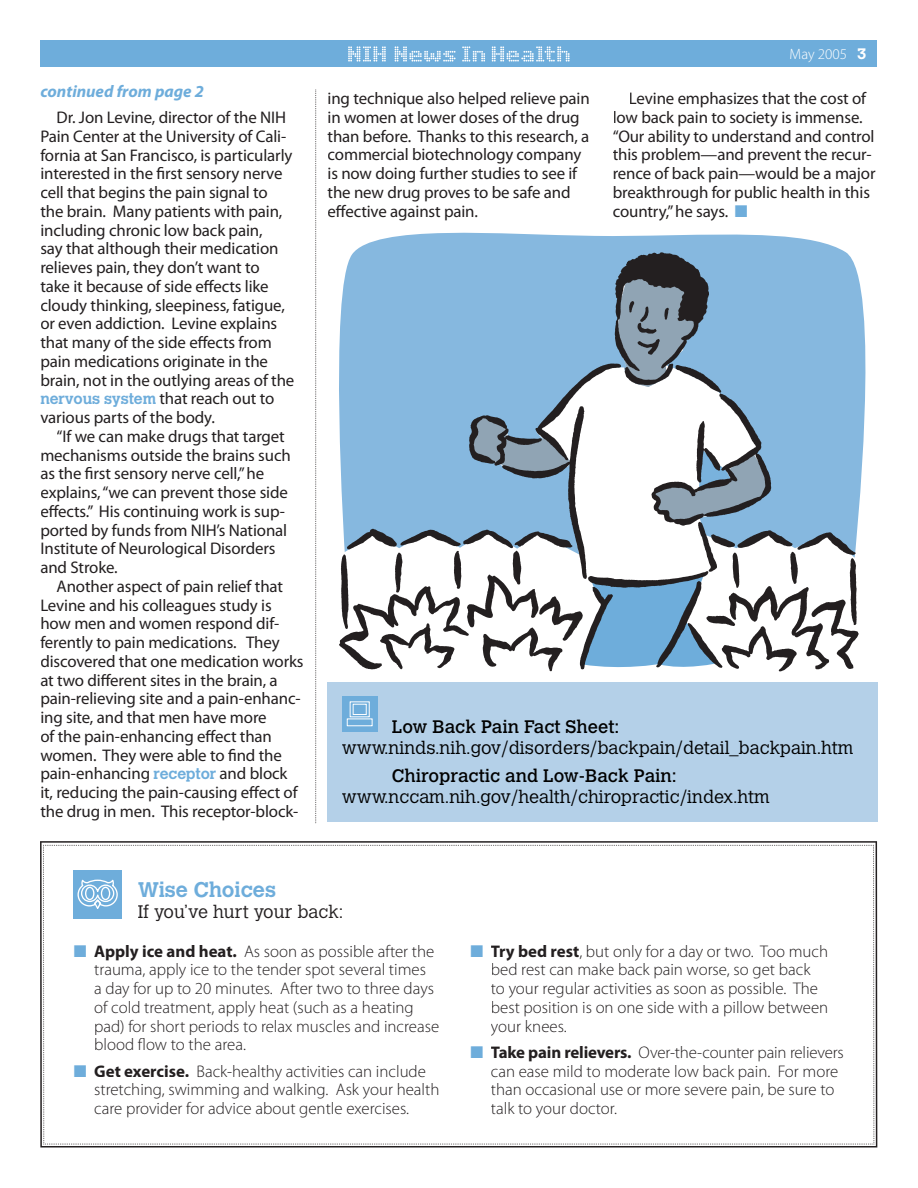
<style>
.page{position:relative;width:918px;height:1188px;background:#fff}
.page>*{position:absolute;margin:0;border:0;box-sizing:border-box;transform-origin:0 0}
.t1{font:700 21px "Calvert MT Std";color:#6eaddb}
.t2{font:300 18px "Calvert MT Std";color:#000}
.t3{font:18px "Calvert MT Std";color:#000}
.t4{font:300 18px "Calvert MT Std";color:#231f20}
.t5{font:16.8px/18.8px "Myriad Pro";letter-spacing:-.01em;color:#231f20}
.t6{font:300 16.8px/18.8px "Myriad Pro";color:#231f20}
.t7{font:italic 700 16.8px "Myriad Pro";color:#6eaddb}
.t8{font:300 15px "Myriad Pro";color:#fff}
.s1{font-family:"Calvert MT Std";font-weight:700}
.s2{color:#6eaddb}
.s3{font-family:"Calvert MT Std";font-weight:700;font-size:15.3px;color:#6eaddb}
.s4{font-weight:700}
</style>
<div class="page">
<svg style="left:378px;top:232px;width:432px;height:8px;fill:#86b8df"></svg>
<img style="left:328px;top:240px;width:547px;height:443px">
<svg style="left:40px;top:841px;width:837px;height:307px"></svg>
<svg style="left:315px;top:90px;width:1px;height:733px"></svg>
<div style="left:40px;top:40px;width:837px;height:28px;background:#6eaddb"></div>
<svg style="left:395px;top:46px;width:61px;height:16px"></svg>
<svg style="left:462px;top:46px;width:23px;height:16px"></svg>
<svg style="left:348px;top:46px;width:38px;height:16px"></svg>
<svg style="left:492px;top:46px;width:78px;height:16px"></svg>
<div style="left:327px;top:683px;width:550px;height:139px;background:#b4d0e8"></div>
<div style="left:342px;top:696px;width:36px;height:36px;background:#6eaddb"></div>
<svg style="left:347px;top:701px;width:26px;height:25px"></svg>
<svg style="left:43px;top:845px;width:831px;height:300px"></svg>
<p class="t8" style="left:790px;top:46px;width:78px">May 2005 <span class="s1">3</span></p>
<p class="t7" style="left:40px;top:82px;width:165px">continued from page 2</p>
<p class="t5" style="left:613px;top:89px;width:264px;text-indent:16px">Levine emphasizes that the cost of low back pain to society is immense. “Our ability to understand and control this problem—and prevent the recur&shy;rence of back pain—would be a major breakthrough for public health in this country,” he says. <span class="s2">■</span></p>
<p class="t5" style="left:328px;top:89px;width:264px">ing technique also helped relieve pain in women at lower doses of the drug than before. Thanks to this research, a commercial biotechnology company is now doing further studies to see if the new drug proves to be safe and effective against pain.</p>
<p class="t5" style="left:40px;top:108px;width:256px;text-indent:16px">Dr. Jon Levine, director of the NIH Pain Center at the University of Cali&shy;fornia at San Francisco, is particularly interested in the first sensory nerve cell that begins the pain signal to the brain. Many patients with pain, including chronic low back pain,<br>say that although their medication relieves pain, they don’t want to<br>take it because of side effects like cloudy thinking, sleepiness, fatigue, or even addiction. Levine explains that many of the side effects from pain medications originate in the brain, not in the outlying areas of the <span class="s3">nervous system</span> that reach out to various parts of the body.</p>
<p class="t5" style="left:40px;top:427px;width:252px;text-indent:16px">“If we can make drugs that target mechanisms outside the brains such as the first sensory nerve cell,” he explains, “we can prevent those side effects.” His continuing work is sup&shy;ported by funds from NIH’s National<br>Institute of Neurological Disorders and Stroke.</p>
<p class="t5" style="left:40px;top:577px;width:265px;text-indent:16px">Another aspect of pain relief that Levine and his colleagues study is how men and women respond dif&shy;ferently to pain medications. They discovered that one medication works at two different sites in the brain, a pain-relieving site and a pain-enhanc&shy;ing site, and that men have more<br>of the pain-enhancing effect than women. They were able to find the pain-enhancing <span class="s3">receptor</span> and block it, reducing the pain-causing effect of the drug in men. This receptor-block-</p>
<p class="t3" style="left:392px;top:716px;width:229px">Low Back Pain Fact Sheet:</p>
<p class="t2" style="left:342px;top:737px;width:513px">www.ninds.nih.gov/disorders/backpain/detail_backpain.htm</p>
<p class="t3" style="left:392px;top:765px;width:286px">Chiropractic and Low-Back Pain:</p>
<p class="t2" style="left:342px;top:786px;width:429px">www.nccam.nih.gov/health/chiropractic/index.htm</p>
<p class="t1" style="left:138px;top:876px;width:140px">Wise Choices</p>
<p class="t4" style="left:138px;top:902px;width:207px">If you’ve hurt your back:</p>
<p class="t6" style="left:94px;top:942px;width:347px;text-indent:-20px"><span class="s2">■</span> <span class="s4">Apply ice and heat.</span> As soon as possible after the trauma, apply ice to the tender spot several times<br>a day for up to 20 minutes. After two to three days of cold treatment, apply heat (such as a heating pad) for short periods to relax muscles and increase blood flow to the area.</p>
<p class="t6" style="left:94px;top:1062px;width:347px;text-indent:-20px"><span class="s2">■</span> <span class="s4">Get exercise.</span> Back-healthy activities can include stretching, swimming and walking. Ask your health care provider for advice about gentle exercises.</p>
<p class="t6" style="left:491px;top:942px;width:339px;text-indent:-20px"><span class="s2">■</span> <span class="s4">Try bed rest</span>, but only for a day or two. Too much bed rest can make back pain worse, so get back to your regular activities as soon as possible. The best position is on one side with a pillow between your knees.</p>
<p class="t6" style="left:491px;top:1043px;width:355px;text-indent:-20px"><span class="s2">■</span> <span class="s4">Take pain relievers.</span> Over-the-counter pain relievers can ease mild to moderate low back pain. For more than occasional use or more severe pain, be sure to talk to your doctor.</p>
</div>
